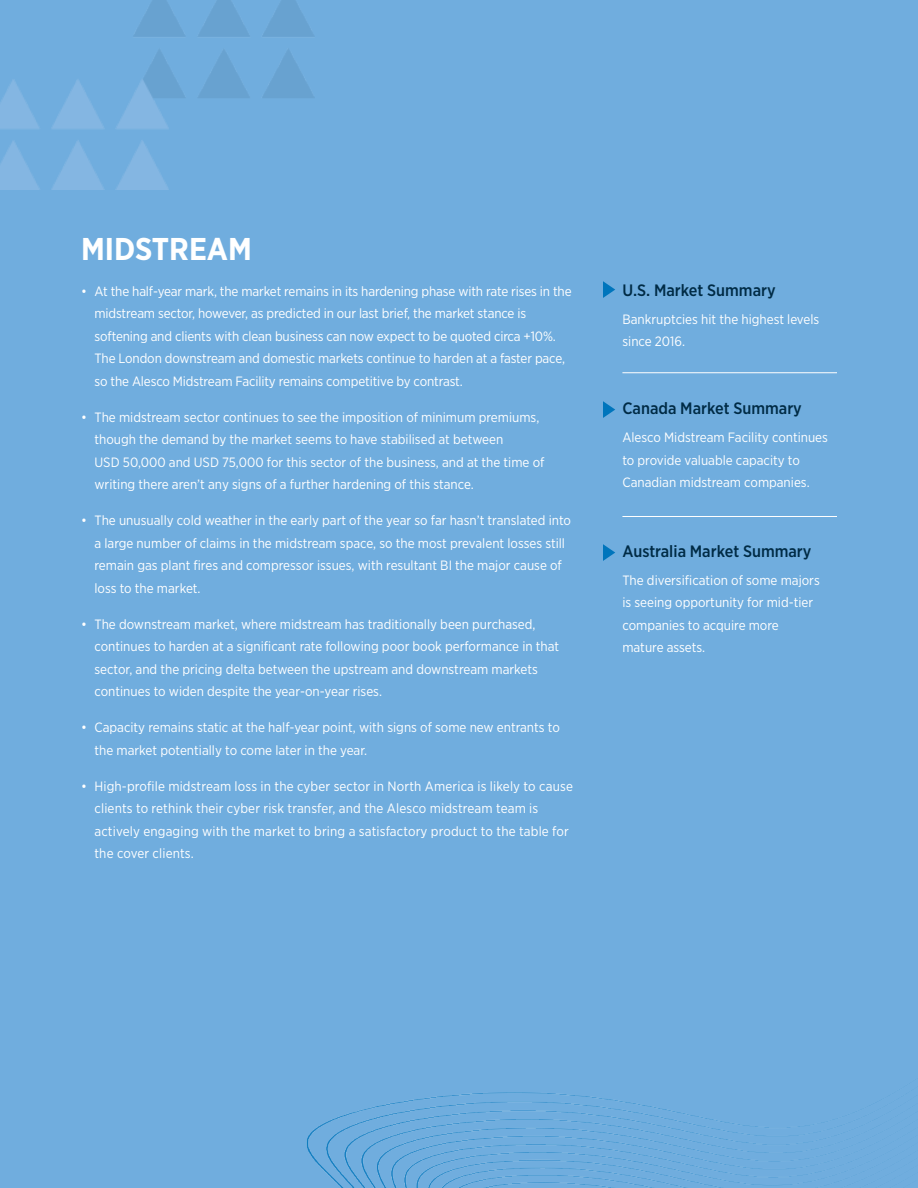
<style>
.page{position:relative;width:918px;height:1188px;background:#70adde}
.page>*{position:absolute;margin:0;border:0;box-sizing:border-box;transform-origin:0 0}
.bold_white_headline{font:700 31.5px "Gotham Narrow";color:#fff}
.SubHeader{font:500 16.5px "Gotham Narrow";color:#002b45}
.SubHeader-2{font:13.5px/22.5px "Gotham Narrow";color:#fff}
</style>
<div class="page">
<img style="left:0;top:0;width:315px;height:189px">
<img style="left:307px;top:1092px;width:568px;height:96px">
<svg style="left:603px;top:281px;width:12px;height:17px"></svg>
<svg style="left:603px;top:401px;width:12px;height:17px"></svg>
<hr style="left:622px;top:372px;width:215px;height:1px;background:#fff">
<hr style="left:622px;top:516px;width:215px;height:1px;background:#fff">
<svg style="left:603px;top:544px;width:12px;height:17px"></svg>
<p class="bold_white_headline" style="left:81px;top:228px;width:172px">MIDSTREAM</p>
<p class="SubHeader-2" style="left:94px;top:279px;width:479px;text-indent:-14px">• At the half-year mark, the market remains in its hardening phase with rate rises in the midstream sector, however, as predicted in our last brief, the market stance is softening and clients with clean business can now expect to be quoted circa +10%.<br>The London downstream and domestic markets continue to harden at a faster pace, so the Alesco Midstream Facility remains competitive by contrast.</p>
<p class="SubHeader-2" style="left:94px;top:405px;width:452px;text-indent:-14px">• The midstream sector continues to see the imposition of minimum premiums, though the demand by the market seems to have stabilised at between<br>USD 50,000 and USD 75,000 for this sector of the business, and at the time of writing there aren’t any signs of a further hardening of this stance.</p>
<p class="SubHeader-2" style="left:94px;top:509px;width:478px;text-indent:-14px">• The unusually cold weather in the early part of the year so far hasn’t translated into a large number of claims in the midstream space, so the most prevalent losses still remain gas plant fires and compressor issues, with resultant BI the major cause of loss to the market.</p>
<p class="SubHeader-2" style="left:94px;top:612px;width:466px;text-indent:-14px">• The downstream market, where midstream has traditionally been purchased, continues to harden at a significant rate following poor book performance in that sector, and the pricing delta between the upstream and downstream markets continues to widen despite the year-on-year rises.</p>
<p class="SubHeader-2" style="left:94px;top:716px;width:467px;text-indent:-14px">• Capacity remains static at the half-year point, with signs of some new entrants to the market potentially to come later in the year.</p>
<p class="SubHeader-2" style="left:94px;top:774px;width:480px;text-indent:-14px">• High-profile midstream loss in the cyber sector in North America is likely to cause clients to rethink their cyber risk transfer, and the Alesco midstream team is actively engaging with the market to bring a satisfactory product to the table for the cover clients.</p>
<p class="SubHeader" style="left:622px;top:280px;width:155px">U.S. Market Summary</p>
<p class="SubHeader-2" style="left:622px;top:307px;width:198px">Bankruptcies hit the highest levels since 2016.</p>
<p class="SubHeader" style="left:622px;top:398px;width:181px">Canada Market Summary</p>
<p class="SubHeader-2" style="left:622px;top:426px;width:207px">Alesco Midstream Facility continues to provide valuable capacity to<br>Canadian midstream companies.</p>
<p class="SubHeader" style="left:622px;top:541px;width:191px">Australia Market Summary</p>
<p class="SubHeader-2" style="left:622px;top:568px;width:199px">The diversification of some majors is seeing opportunity for mid-tier companies to acquire more mature assets.</p>
</div>
